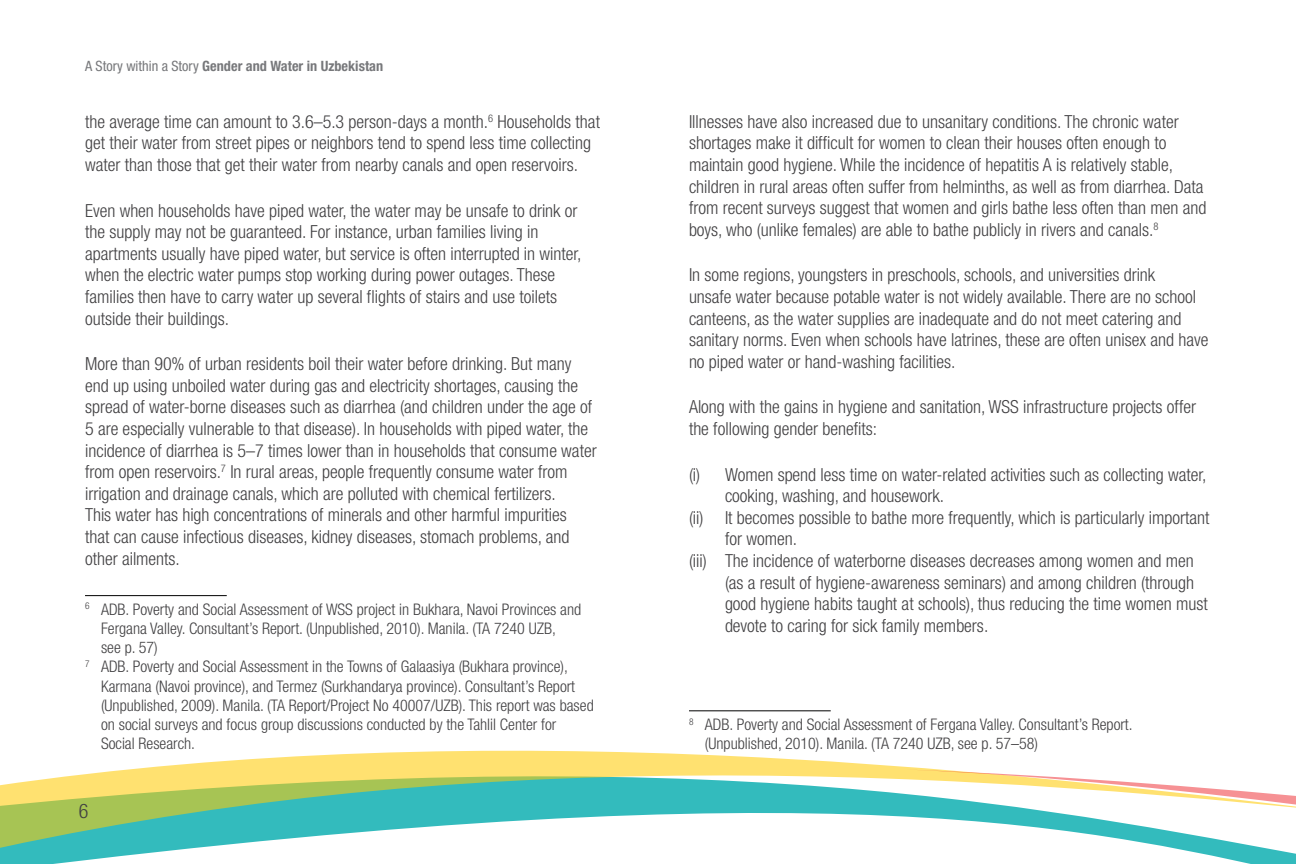
<style>
.page{position:relative;width:1296px;height:864px;background:#fff}
.page>*{position:absolute;margin:0;border:0;box-sizing:border-box;transform-origin:0 0}
.t1{font:300 condensed 20px "Helvetica Neue";color:#414042}
.t2{font:300 condensed 18px/21.6px "Helvetica Neue";color:#414042}
.t3{font:300 condensed 16px/19.2px "Helvetica Neue";color:#414042}
.t4{font:700 condensed 14.2px "Helvetica Neue";color:#77787b}
.s1{font-weight:400}
</style>
<div class="page">
<svg style="left:0;top:750px;width:933px;height:114px"></svg>
<svg style="left:905px;top:769px;width:391px;height:95px"></svg>
<hr style="left:85px;top:595px;width:142px;height:1px;background:#000">
<hr style="left:689px;top:710px;width:142px;height:1px;background:#000">
<p class="t4" style="left:85px;top:58px;width:300px"><span class="s1">A Story within a Story</span> Gender and Water in Uzbekistan</p>
<p class="t2" style="left:85px;top:110px;width:516px">the average time can amount to 3.6–5.3 person-days a month.<sup>6</sup> Households that get their water from street pipes or neighbors tend to spend less time collecting water than those that get their water from nearby canals and open reservoirs.</p>
<p class="t2" style="left:85px;top:199px;width:498px">Even when households have piped water, the water may be unsafe to drink or the supply may not be guaranteed. For instance, urban families living in apartments usually have piped water, but service is often interrupted in winter, when the electric water pumps stop working during power outages. These families then have to carry water up several flights of stairs and use toilets outside their buildings.</p>
<p class="t2" style="left:85px;top:353px;width:513px">More than 90% of urban residents boil their water before drinking. But many end up using unboiled water during gas and electricity shortages, causing the spread of water-borne diseases such as diarrhea (and children under the age of 5 are especially vulnerable to that disease). In households with piped water, the incidence of diarrhea is 5–7 times lower than in households that consume water from open reservoirs.<sup>7</sup> In rural areas, people frequently consume water from irrigation and drainage canals, which are polluted with chemical fertilizers.<br>This water has high concentrations of minerals and other harmful impurities<br>that can cause infectious diseases, kidney diseases, stomach problems, and other ailments.</p>
<p class="t3" style="left:85px;top:599px;width:498px"><sup>6</sup> ADB. Poverty and Social Assessment of WSS project in Bukhara, Navoi Provinces and</p>
<p class="t3" style="left:101px;top:619px;width:456px">Fergana Valley. Consultant’s Report. (Unpublished, 2010). Manila. (TA 7240 UZB,</p>
<p class="t3" style="left:101px;top:638px;width:58px">see p. 57)</p>
<p class="t3" style="left:85px;top:657px;width:484px"><sup>7</sup> ADB. Poverty and Social Assessment in the Towns of Galaasiya (Bukhara province),</p>
<p class="t3" style="left:101px;top:676px;width:476px">Karmana (Navoi province), and Termez (Surkhandarya province). Consultant’s Report</p>
<p class="t3" style="left:101px;top:695px;width:494px">(Unpublished, 2009). Manila. (TA Report/Project No 40007/UZB). This report was based</p>
<p class="t3" style="left:101px;top:715px;width:457px">on social surveys and focus group discussions conducted by the Tahlil Center for</p>
<p class="t3" style="left:101px;top:734px;width:96px">Social Research.</p>
<p class="t1" style="left:79px;top:799px;width:11px">6</p>
<p class="t2" style="left:689px;top:110px;width:519px">Illnesses have also increased due to unsanitary conditions. The chronic water shortages make it difficult for women to clean their houses often enough to maintain good hygiene. While the incidence of hepatitis A is relatively stable, children in rural areas often suffer from helminths, as well as from diarrhea. Data from recent surveys suggest that women and girls bathe less often than men and boys, who (unlike females) are able to bathe publicly in rivers and canals.<sup>8</sup></p>
<p class="t2" style="left:689px;top:264px;width:521px">In some regions, youngsters in preschools, schools, and universities drink<br>unsafe water because potable water is not widely available. There are no school canteens, as the water supplies are inadequate and do not meet catering and sanitary norms. Even when schools have latrines, these are often unisex and have no piped water or hand-washing facilities.</p>
<p class="t2" style="left:689px;top:396px;width:509px">Along with the gains in hygiene and sanitation, WSS infrastructure projects offer the following gender benefits:</p>
<p class="t2" style="left:689px;top:463px;width:519px">(i) Women spend less time on water-related activities such as collecting water,</p>
<p class="t2" style="left:725px;top:485px;width:221px">cooking, washing, and housework.</p>
<p class="t2" style="left:689px;top:506px;width:522px">(ii) It becomes possible to bathe more frequently, which is particularly important</p>
<p class="t2" style="left:725px;top:528px;width:74px">for women.</p>
<p class="t2" style="left:689px;top:550px;width:506px">(iii) The incidence of waterborne diseases decreases among women and men</p>
<p class="t2" style="left:725px;top:571px;width:471px">(as a result of hygiene-awareness seminars) and among children (through</p>
<p class="t2" style="left:725px;top:593px;width:484px">good hygiene habits taught at schools), thus reducing the time women must</p>
<p class="t2" style="left:725px;top:614px;width:265px">devote to caring for sick family members.</p>
<p class="t3" style="left:705px;top:715px;width:429px;text-indent:-16px"><sup>8</sup> ADB. Poverty and Social Assessment of Fergana Valley. Consultant’s Report. (Unpublished, 2010). Manila. (TA 7240 UZB, see p. 57–58)</p>
</div>
